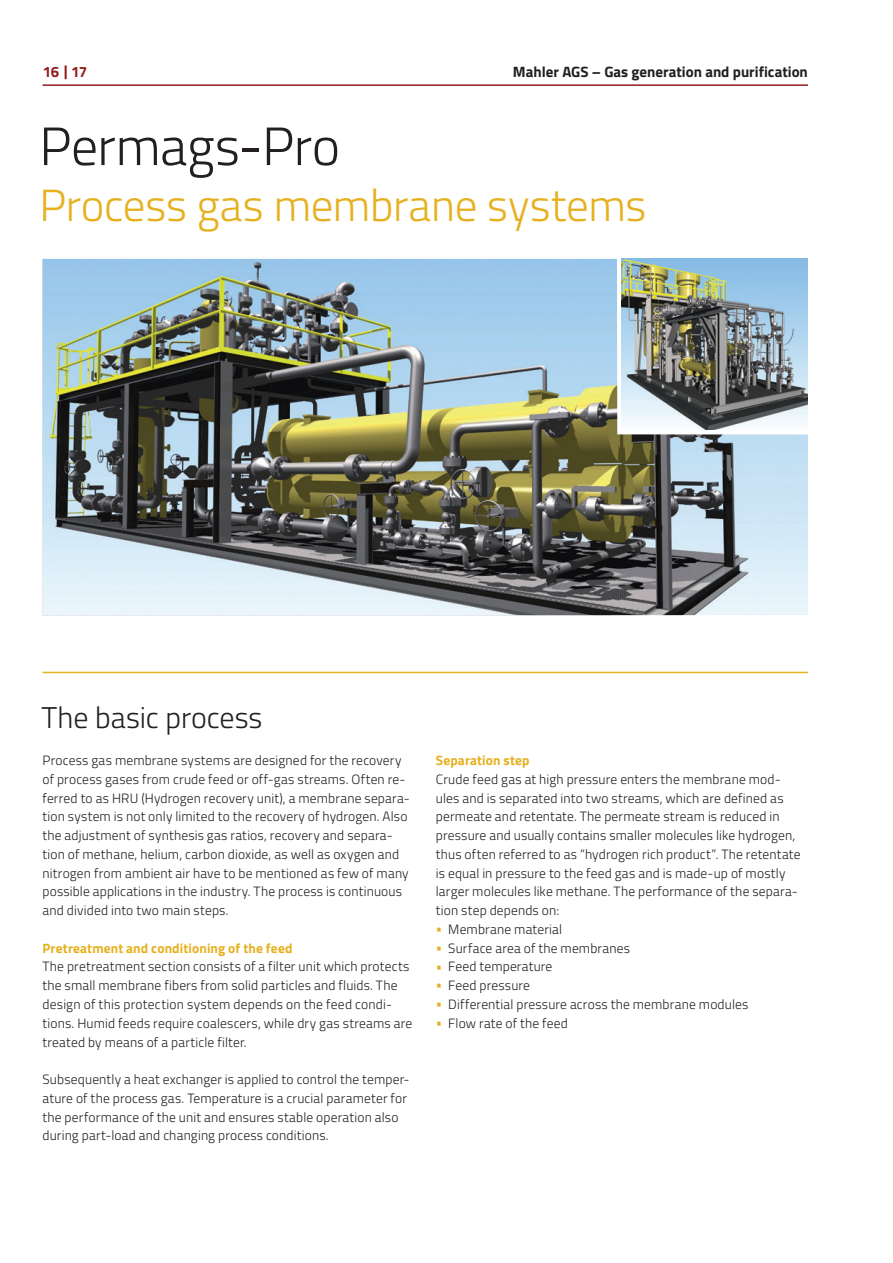
<style>
.page{position:relative;width:893px;height:1263px;background:#fff}
.page>*{position:absolute;margin:0;border:0;box-sizing:border-box;transform-origin:0 0}
.t1{font:300 54px "Titillium Web";letter-spacing:-.005em;color:#231f20}
.t2{font:300 45px "Titillium Web";letter-spacing:-.005em;color:#e6b120}
.t3{font:300 30px "Titillium Web";letter-spacing:-.005em;color:#231f20}
.t4{font:700 15px "Titillium Web";color:#231f20}
.t5{font:700 15px "Titillium Web";color:#921d1c}
.t6{font:300 13.5px/18.8px "Titillium Web";letter-spacing:.01em;color:#231f20}
.t7{font:700 13.5px "Titillium Web";letter-spacing:.01em;color:#e6b120}
.s1{color:#e6b120}
</style>
<div class="page">
<hr style="left:43px;top:84px;width:765px;height:2px;background:#921d1c">
<hr style="left:43px;top:672px;width:765px;height:1px;background:#e6b120">
<img style="left:43px;top:259px;width:765px;height:356px">
<img style="left:622px;top:259px;width:186px;height:171px">
<p class="t5" style="left:43px;top:61px;width:46px">16 | 17</p>
<p class="t4" style="left:513px;top:61px;width:296px">Mahler AGS – Gas generation and purification</p>
<h1 class="t1" style="left:39px;top:107px;width:302px">Permags-Pro</h1>
<h2 class="t2" style="left:39px;top:173px;width:608px">Process gas membrane systems</h2>
<h3 class="t3" style="left:41px;top:695px;width:222px">The basic process</h3>
<p class="t6" style="left:43px;top:750px;width:369px">Process gas membrane systems are designed for the recovery of process gases from crude feed or off-gas streams. Often re&shy;ferred to as HRU (Hydrogen recovery unit), a membrane separa&shy;tion system is not only limited to the recovery of hydrogen. Also the adjustment of synthesis gas ratios, recovery and separa&shy;tion of methane, helium, carbon dioxide, as well as oxygen and nitrogen from ambient air have to be mentioned as few of many possible applications in the industry. The process is continuous and divided into two main steps.</p>
<p class="t7" style="left:43px;top:938px;width:252px">Pretreatment and conditioning of the feed</p>
<p class="t6" style="left:43px;top:957px;width:371px">The pretreatment section consists of a filter unit which protects the small membrane fibers from solid particles and fluids. The design of this protection system depends on the feed condi&shy;tions. Humid feeds require coalescers, while dry gas streams are treated by means of a particle filter.</p>
<p class="t6" style="left:43px;top:1069px;width:369px">Subsequently a heat exchanger is applied to control the temper&shy;ature of the process gas. Temperature is a crucial parameter for the performance of the unit and ensures stable operation also during part-load and changing process conditions.</p>
<p class="t7" style="left:436px;top:750px;width:95px">Separation step</p>
<p class="t6" style="left:436px;top:769px;width:366px">Crude feed gas at high pressure enters the membrane mod&shy;ules and is separated into two streams, which are defined as permeate and retentate. The permeate stream is reduced in pressure and usually contains smaller molecules like hydrogen, thus often referred to as “hydrogen rich product”. The retentate is equal in pressure to the feed gas and is made-up of mostly larger molecules like methane. The performance of the separa&shy;tion step depends on:</p>
<p class="t6" style="left:436px;top:919px;width:128px"><span class="s1">•</span> Membrane material</p>
<p class="t6" style="left:436px;top:938px;width:196px"><span class="s1">•</span> Surface area of the membranes</p>
<p class="t6" style="left:436px;top:957px;width:118px"><span class="s1">•</span> Feed temperature</p>
<p class="t6" style="left:436px;top:975px;width:96px"><span class="s1">•</span> Feed pressure</p>
<p class="t6" style="left:436px;top:994px;width:314px"><span class="s1">•</span> Differential pressure across the membrane modules</p>
<p class="t6" style="left:436px;top:1013px;width:134px"><span class="s1">•</span> Flow rate of the feed</p>
</div>
